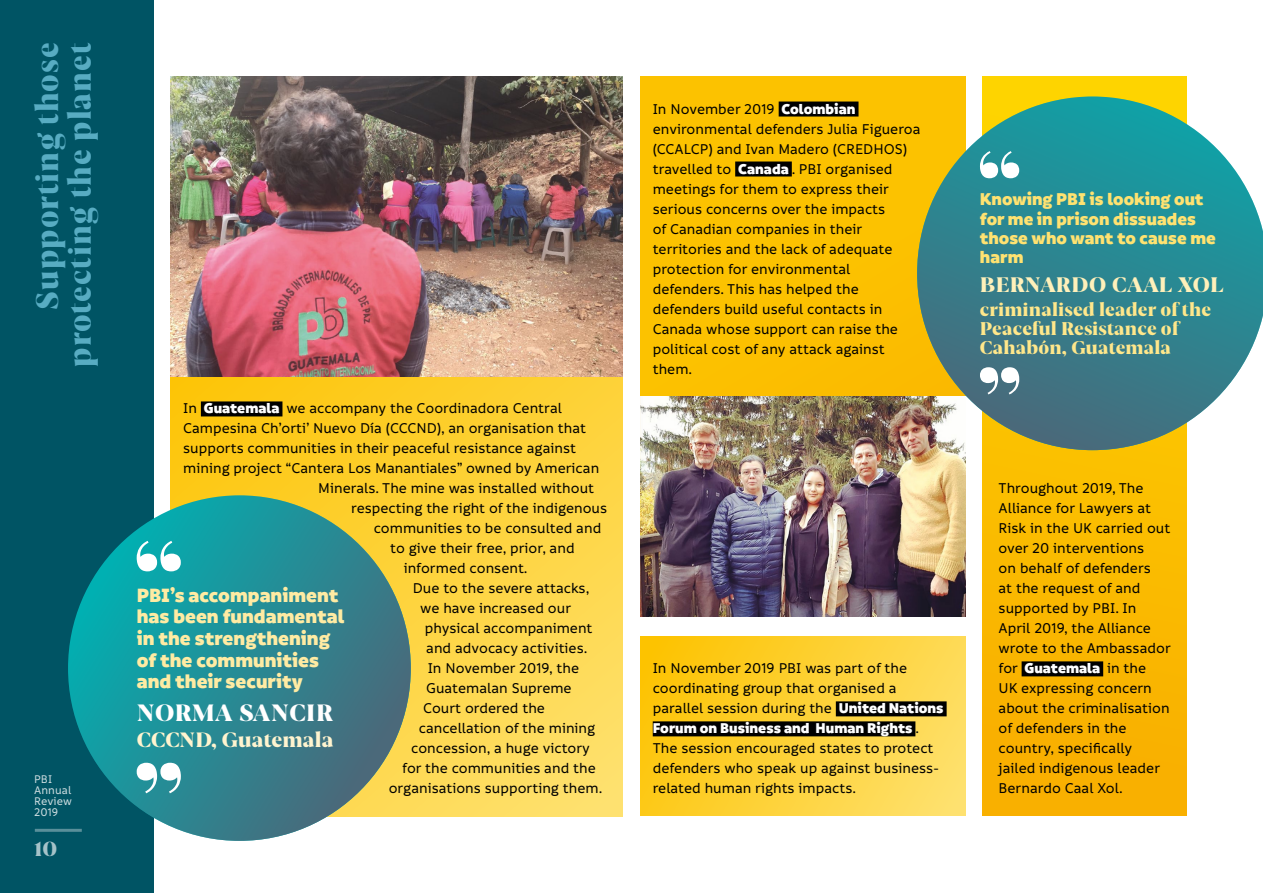
<style>
.page{position:relative;width:1263px;height:893px;background:#fff}
.page>*{position:absolute;margin:0;border:0;box-sizing:border-box;transform-origin:0 0}
.t1{font:900 30px/32.7px "Joane";letter-spacing:.04em;color:#58acc2;text-align:right;scale:.95 1}
.t2{font:900 22.65px "Joane";letter-spacing:.02em;color:#fff}
.t3{font:900 20.7px/21.6px "Informative";color:#ffeba3}
.t4{font:900 20.1px "Joane";letter-spacing:.01em;color:#fff0ba}
.t5{font:900 19.8px "Joane";letter-spacing:.01em;color:#fff4cf}
.t6{font:900 19.5px "Joane";color:#fff}
.t7{font:900 18.45px/19.2px "Informative";color:#ffe271}
.t8{font:900 17.7px/19px "Joane";letter-spacing:.01em;color:#ffe78b}
.t9{font:500 15.3px/20px "Informative";color:#000}
.t10{font:500 12px/11.2px "Informative";letter-spacing:.01em;color:#fff}
.s1{font-weight:900;color:#fff}
</style>
<div class="page">
<div style="left:0;top:0;width:153px;height:893px;background:#005464"></div>
<svg style="left:170px;top:376px;width:453px;height:440px;background:#fdd33f"></svg>
<div style="left:981px;top:77px;width:205px;height:739px;background:#fab800"></div>
<div style="left:640px;top:77px;width:325px;height:539px;background:#fcc200"></div>
<div style="left:201px;top:401px;width:81px;height:15px;background:#000"></div>
<div style="left:779px;top:102px;width:79px;height:15px;background:#000"></div>
<div style="left:735px;top:162px;width:57px;height:15px;background:#000"></div>
<img style="left:640px;top:396px;width:326px;height:220px">
<svg style="left:68px;top:495px;width:343px;height:346px;background:#268b94"></svg>
<svg style="left:137px;top:541px;width:44px;height:30px"></svg>
<svg style="left:137px;top:763px;width:44px;height:30px"></svg>
<img style="left:170px;top:77px;width:453px;height:299px">
<svg style="left:640px;top:636px;width:326px;height:180px;background:#fcd136"></svg>
<div style="left:836px;top:701px;width:111px;height:15px;background:#000"></div>
<div style="left:653px;top:721px;width:262px;height:15px;background:#000"></div>
<div style="left:1021px;top:661px;width:82px;height:15px;background:#000"></div>
<svg style="left:917px;top:97px;width:346px;height:353px"></svg>
<svg style="left:980px;top:151px;width:39px;height:27px"></svg>
<svg style="left:980px;top:367px;width:39px;height:27px"></svg>
<hr style="left:35px;top:829px;width:47px;height:3px;background:#fff">
<h1 class="t1" style="left:29px;top:367px;width:343px;rotate:-90deg">Supporting those protecting the planet</h1>
<p class="t10" style="left:34px;top:773px;width:40px">PBI<br>Annual<br>Review<br>2019</p>
<p class="t6" style="left:34px;top:835px;width:25px">10</p>
<p class="t9" style="left:183px;top:399px;width:380px">In <span class="s1">Guatemala</span> we accompany the Coordinadora Central</p>
<p class="t9" style="left:183px;top:419px;width:404px">Campesina Ch’orti’ Nuevo Día (CCCND), an organisation that</p>
<p class="t9" style="left:183px;top:439px;width:394px">supports communities in their peaceful resistance against</p>
<p class="t9" style="left:183px;top:459px;width:418px">mining project “Cantera Los Manantiales” owned by American</p>
<p class="t9" style="left:318px;top:479px;width:277px">Minerals. The mine was installed without</p>
<p class="t9" style="left:351px;top:499px;width:257px">respecting the right of the indigenous</p>
<p class="t9" style="left:374px;top:519px;width:229px">communities to be consulted and</p>
<p class="t9" style="left:390px;top:539px;width:186px">to give their free, prior, and</p>
<p class="t9" style="left:404px;top:559px;width:125px">informed consent.</p>
<p class="t9" style="left:413px;top:579px;width:178px">Due to the severe attacks,</p>
<p class="t9" style="left:420px;top:599px;width:152px">we have increased our</p>
<p class="t9" style="left:425px;top:619px;width:169px">physical accompaniment</p>
<p class="t9" style="left:426px;top:639px;width:163px">and advocacy activities.</p>
<p class="t9" style="left:428px;top:659px;width:153px">In November 2019, the</p>
<p class="t9" style="left:426px;top:679px;width:147px">Guatemalan Supreme</p>
<p class="t9" style="left:423px;top:699px;width:123px">Court ordered the</p>
<p class="t9" style="left:419px;top:719px;width:178px">cancellation of the mining</p>
<p class="t9" style="left:411px;top:739px;width:180px">concession, a huge victory</p>
<p class="t9" style="left:402px;top:759px;width:195px">for the communities and the</p>
<p class="t9" style="left:389px;top:779px;width:215px">organisations supporting them.</p>
<h3 class="t3" style="left:137px;top:585px;width:209px">PBI’s accompaniment has been fundamental in the strengthening of the communities and their security</h3>
<h2 class="t2" style="left:137px;top:696px;width:198px">NORMA SANCIR</h2>
<p class="t5" style="left:137px;top:726px;width:198px">CCCND, Guatemala</p>
<p class="t9" style="left:653px;top:99px;width:269px">In November 2019 <span class="s1">Colombian </span>environmental defenders Julia Figueroa (CCALCP) and Ivan Madero (CREDHOS) travelled to <span class="s1">Canada</span> . PBI organised meetings for them to express their serious concerns over the impacts<br>of Canadian companies in their territories and the lack of adequate protection for environmental defenders. This has helped the defenders build useful contacts in<br>Canada whose support can raise the political cost of any attack against them.</p>
<p class="t7" style="left:980px;top:190px;width:237px">Knowing PBI is looking out for me in prison dissuades those who want to cause me harm</p>
<h3 class="t4" style="left:980px;top:270px;width:245px">BERNARDO CAAL XOL</h3>
<p class="t8" style="left:980px;top:299px;width:233px">criminalised leader of the<br>Peaceful Resistance of<br>Cahabón, Guatemala</p>
<p class="t9" style="left:653px;top:659px;width:292px">In November 2019 PBI was part of the coordinating group that organised a parallel session during the <span class="s1">United Nations Forum on Business and Human Rights</span> .<br>The session encouraged states to protect defenders who speak up against business&shy;related human rights impacts.</p>
<p class="t9" style="left:999px;top:479px;width:174px">Throughout 2019, The<br>Alliance for Lawyers at<br>Risk in the UK carried out over 20 interventions<br>on behalf of defenders<br>at the request of and supported by PBI. In<br>April 2019, the Alliance wrote to the Ambassador for <span class="s1">Guatemala</span> in the<br>UK expressing concern about the criminalisation of defenders in the country, specifically jailed indigenous leader<br>Bernardo Caal Xol.</p>
</div>
